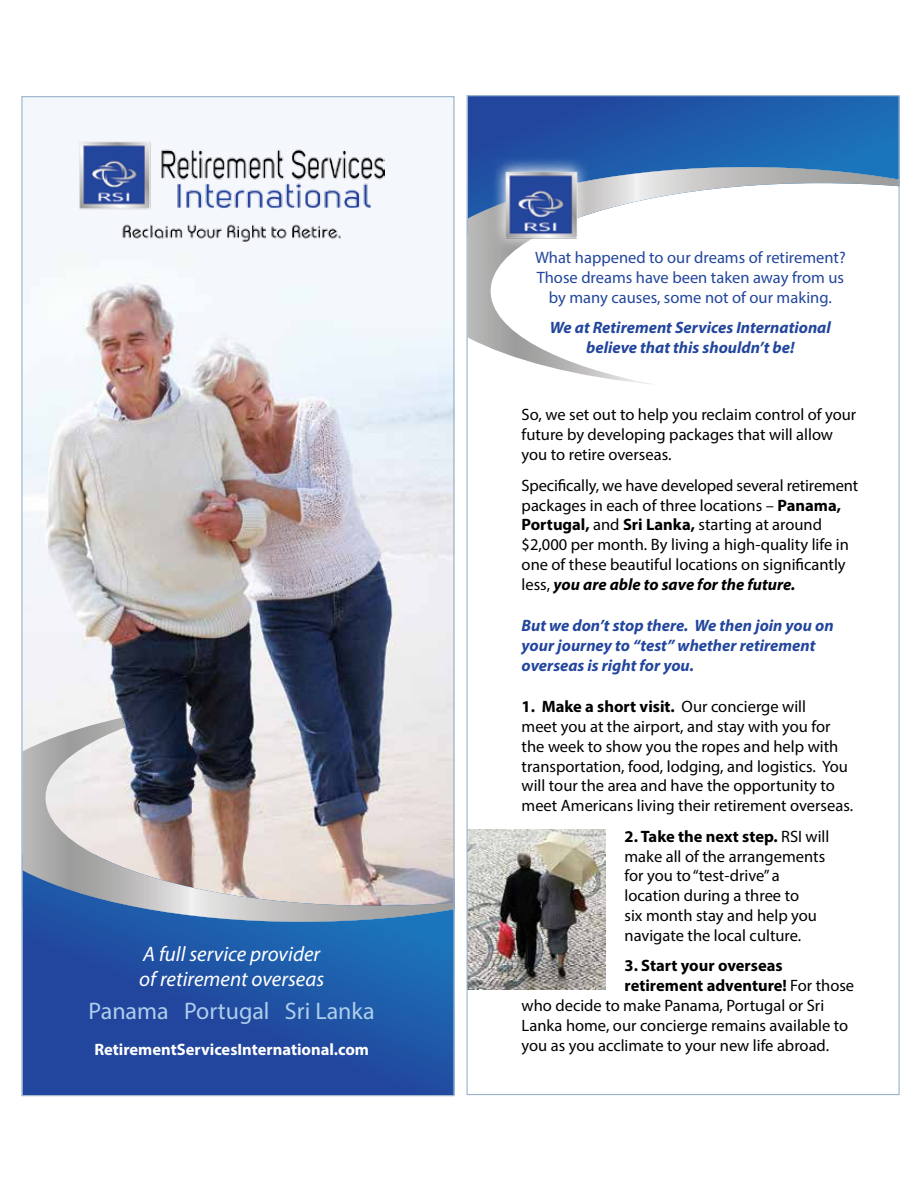
<style>
.page{position:relative;width:918px;height:1188px;background:#fff}
.page>*{position:absolute;margin:0;border:0;box-sizing:border-box;transform-origin:0 0}
.t1{font:24px "Myriad Pro";color:#adceec}
.t2{font:italic 21px/25.2px "Myriad Pro";color:#fff}
.t3{font:16.5px/19.8px "Myriad Pro";color:#000}
.t4{font:italic 700 16.5px/19.8px "Myriad Pro";color:#22469d;text-align:center}
.t5{font:16.5px/19.8px "Myriad Pro";color:#22469d;text-align:center}
.t6{font:700 16.5px "Myriad Pro";color:#000}
.t7{font:700 16.5px "Myriad Pro";color:#fff}
.s1{font-weight:700}
.s2{font-weight:700;font-style:italic}
.s3{font-weight:400}
</style>
<div class="page">
<svg style="left:469px;top:97px;width:429px;height:70px;background:#1e5aaa"></svg>
<svg style="left:469px;top:167px;width:429px;height:217px"></svg>
<img style="left:469px;top:830px;width:136px;height:159px">
<svg style="left:491px;top:157px;width:100px;height:95px"></svg>
<img style="left:505px;top:170px;width:80px;height:70px">
<img style="left:23px;top:98px;width:429px;height:606px">
<svg style="left:23px;top:922px;width:429px;height:172px;background:#2051a3"></svg>
<img style="left:23px;top:704px;width:429px;height:218px">
<img style="left:79px;top:141px;width:306px;height:101px">
<img style="left:117px;top:695px;width:111px;height:42px">
<p class="t2" style="left:139px;top:941px;width:186px">A full service provider of retirement overseas</p>
<h1 class="t1" style="left:89px;top:996px;width:288px">Panama Portugal Sri Lanka</h1>
<p class="t7" style="left:94px;top:1039px;width:276px">RetirementServicesInternational.com</p>
<p class="t5" style="left:535px;top:248px;width:312px">What happened to our dreams of retirement?<br>Those dreams have been taken away from us by many causes, some not of our making.</p>
<p class="t4" style="left:550px;top:317px;width:282px">We at Retirement Services International believe that this shouldn’t be!</p>
<p class="t3" style="left:522px;top:405px;width:336px">So, we set out to help you reclaim control of your future by developing packages that will allow you to retire overseas.</p>
<p class="t3" style="left:522px;top:475px;width:338px">Specifically, we have developed several retirement packages in each of three locations – <span class="s1">Panama, Portugal,</span> and <span class="s1">Sri Lanka,</span> starting at around $2,000 per month. By living a high-quality life in one of these beautiful locations on significantly less, <span class="s2">you are able to save for the future.</span></p>
<p class="t4" style="left:522px;top:615px;width:314px;text-align:left">But we don’t stop there. We then join you on your journey to “test” whether retirement overseas is right for you.</p>
<p class="t3" style="left:522px;top:696px;width:333px"><span class="s1">1. Make a short visit.</span> Our concierge will<br>meet you at the airport, and stay with you for the week to show you the ropes and help with transportation, food, lodging, and logistics. You will tour the area and have the opportunity to meet Americans living their retirement overseas.</p>
<p class="t3" style="left:625px;top:826px;width:206px"><span class="s1">2. Take the next step.</span> RSI will make all of the arrangements for you to “test-drive” a location during a three to<br>six month stay and help you navigate the local culture.</p>
<p class="t6" style="left:625px;top:955px;width:160px">3. Start your overseas</p>
<p class="t6" style="left:625px;top:975px;width:231px">retirement adventure! <span class="s3">For those</span></p>
<p class="t3" style="left:522px;top:995px;width:304px">who decide to make Panama, Portugal or Sri</p>
<p class="t3" style="left:522px;top:1015px;width:328px">Lanka home, our concierge remains available to</p>
<p class="t3" style="left:522px;top:1035px;width:309px">you as you acclimate to your new life abroad.</p>
</div>
